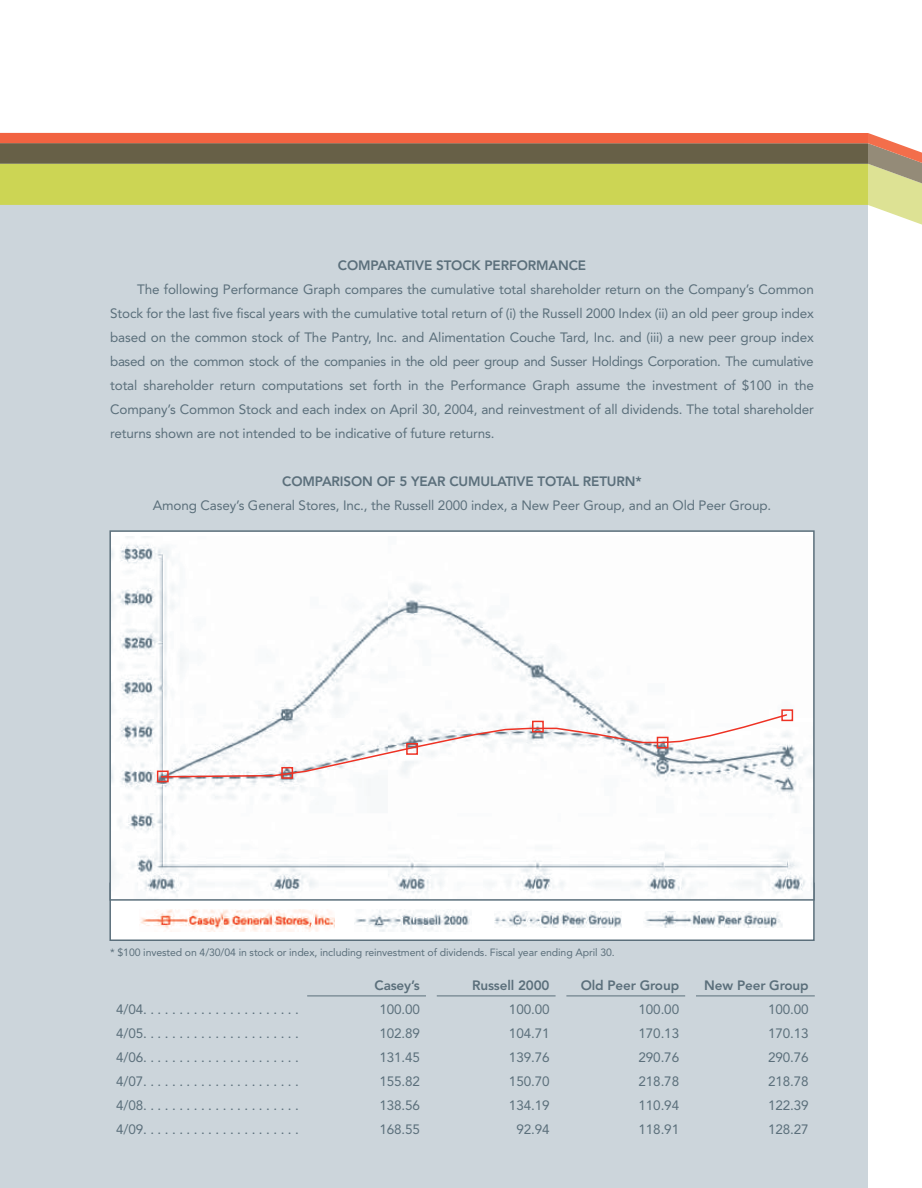
<style>
.page{position:relative;width:922px;height:1188px;background:#fff}
.page>*{position:absolute;margin:0;border:0;box-sizing:border-box;transform-origin:0 0}
.t1{font:13.5px/24px "Avenir";letter-spacing:-.01em;color:#5b6f7b;text-align:justify}
.t2{font:800 13.5px "Avenir";letter-spacing:-.01em;color:#5b6f7b}
.t3{font:10.5px "Avenir";letter-spacing:-.01em;color:#5b6f7b}
</style>
<div class="page">
<div style="left:0;top:154px;width:868px;height:1034px;background:#ccd5db"></div>
<div style="left:0;top:164px;width:868px;height:41px;background:#ccd554"></div>
<div style="left:0;top:143px;width:868px;height:21px;background:#676047"></div>
<div style="left:0;top:133px;width:868px;height:10px;background:#f26341"></div>
<svg style="left:868px;top:133px;width:54px;height:92px"></svg>
<hr style="left:307px;top:996px;width:119px;height:1px;background:#5b6f7b">
<hr style="left:437px;top:996px;width:119px;height:1px;background:#5b6f7b">
<hr style="left:566px;top:996px;width:119px;height:1px;background:#5b6f7b">
<hr style="left:696px;top:996px;width:119px;height:1px;background:#5b6f7b">
<div style="left:110px;top:883px;width:704px;height:57px;background:#fff"></div>
<div style="left:109px;top:883px;width:706px;height:58px;border:2px solid #5b6f7b"></div>
<img style="left:355px;top:910px;width:115px;height:22px">
<img style="left:140px;top:910px;width:195px;height:22px">
<img style="left:495px;top:911px;width:127px;height:17px">
<img style="left:646px;top:911px;width:137px;height:17px">
<img style="left:112px;top:536px;width:700px;height:362px">
<div style="left:109px;top:530px;width:706px;height:371px;border:2px solid #5b6f7b"></div>
<svg style="left:156px;top:709px;width:638px;height:74px;background:#f3f0f0"></svg>
<p class="t2" style="left:338px;top:260px;width:250px">COMPARATIVE STOCK PERFORMANCE</p>
<p class="t1" style="left:110px;top:278px;width:705px;text-indent:27px">The following Performance Graph compares the cumulative total shareholder return on the Company’s Common Stock for the last five fiscal years with the cumulative total return of (i) the Russell 2000 Index (ii) an old peer group index based on the common stock of The Pantry, Inc. and Alimentation Couche Tard, Inc. and (iii) a new peer group index based on the common stock of the companies in the old peer group and Susser Holdings Corporation. The cumulative total shareholder return computations set forth in the Performance Graph assume the investment of $100 in the Company’s Common Stock and each index on April 30, 2004, and reinvestment of all dividends. The total shareholder returns shown are not intended to be indicative of future returns.</p>
<p class="t2" style="left:282px;top:476px;width:361px">COMPARISON OF 5 YEAR CUMULATIVE TOTAL RETURN*</p>
<p class="t1" style="left:153px;top:494px;width:620px">Among Casey’s General Stores, Inc., the Russell 2000 index, a New Peer Group, and an Old Peer Group.</p>
<p class="t3" style="left:110px;top:948px;width:506px">* $100 invested on 4/30/04 in stock or index, including reinvestment of dividends. Fiscal year ending April 30.</p>
<p class="t2" style="left:375px;top:980px;width:47px">Casey’s</p>
<p class="t2" style="left:472px;top:980px;width:79px">Russell 2000</p>
<p class="t2" style="left:581px;top:980px;width:100px">Old Peer Group</p>
<p class="t2" style="left:704px;top:980px;width:106px">New Peer Group</p>
<p class="t1" style="left:116px;top:998px;width:184px">4/04. . . . . . . . . . . . . . . . . . . . . .</p>
<p class="t1" style="left:379px;top:998px;width:42px">100.00</p>
<p class="t1" style="left:509px;top:998px;width:42px">100.00</p>
<p class="t1" style="left:639px;top:998px;width:42px">100.00</p>
<p class="t1" style="left:768px;top:998px;width:42px">100.00</p>
<p class="t1" style="left:116px;top:1022px;width:184px">4/05. . . . . . . . . . . . . . . . . . . . . .</p>
<p class="t1" style="left:379px;top:1022px;width:42px">102.89</p>
<p class="t1" style="left:509px;top:1022px;width:42px">104.71</p>
<p class="t1" style="left:639px;top:1022px;width:42px">170.13</p>
<p class="t1" style="left:768px;top:1022px;width:42px">170.13</p>
<p class="t1" style="left:116px;top:1046px;width:184px">4/06. . . . . . . . . . . . . . . . . . . . . .</p>
<p class="t1" style="left:379px;top:1046px;width:42px">131.45</p>
<p class="t1" style="left:509px;top:1046px;width:42px">139.76</p>
<p class="t1" style="left:639px;top:1046px;width:42px">290.76</p>
<p class="t1" style="left:768px;top:1046px;width:42px">290.76</p>
<p class="t1" style="left:116px;top:1070px;width:184px">4/07. . . . . . . . . . . . . . . . . . . . . .</p>
<p class="t1" style="left:379px;top:1070px;width:42px">155.82</p>
<p class="t1" style="left:509px;top:1070px;width:42px">150.70</p>
<p class="t1" style="left:639px;top:1070px;width:42px">218.78</p>
<p class="t1" style="left:768px;top:1070px;width:42px">218.78</p>
<p class="t1" style="left:116px;top:1094px;width:184px">4/08. . . . . . . . . . . . . . . . . . . . . .</p>
<p class="t1" style="left:379px;top:1094px;width:42px">138.56</p>
<p class="t1" style="left:509px;top:1094px;width:42px">134.19</p>
<p class="t1" style="left:639px;top:1094px;width:42px">110.94</p>
<p class="t1" style="left:768px;top:1094px;width:42px">122.39</p>
<p class="t1" style="left:116px;top:1118px;width:184px">4/09. . . . . . . . . . . . . . . . . . . . . .</p>
<p class="t1" style="left:379px;top:1118px;width:42px">168.55</p>
<p class="t1" style="left:516px;top:1118px;width:35px">92.94</p>
<p class="t1" style="left:639px;top:1118px;width:42px">118.91</p>
<p class="t1" style="left:768px;top:1118px;width:42px">128.27</p>
</div>
